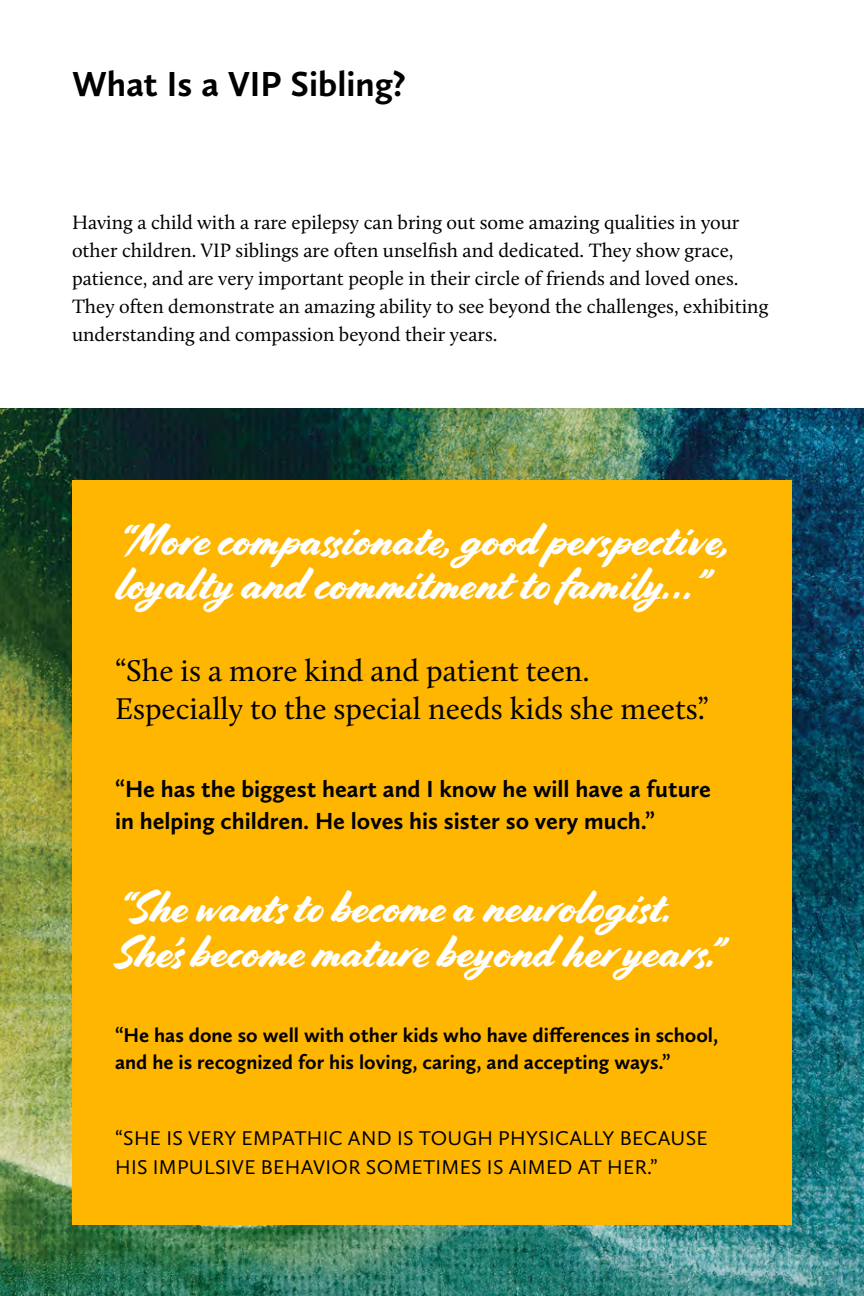
<style>
.page{position:relative;width:864px;height:1296px;background:#fff}
.page>*{position:absolute;margin:0;border:0;box-sizing:border-box;transform-origin:0 0}
.t1{font:44.8px/44.8px "Cortado";color:#fff}
.t2{font:700 36px "Calluna Sans";color:#000}
.t3{font:31px/37.8px "Calluna";color:#000}
.t4{font:700 24px/32px "Calluna Sans";color:#000}
.t5{font:700 20.6px/27.6px "Calluna Sans";color:#000}
.t6{font:20.6px/29.2px "Calluna Sans";letter-spacing:.015em;color:#000}
.t7{font:20px/28px "Calluna";color:#000}
</style>
<div class="page">
<img style="left:0;top:408px;width:864px;height:888px">
<div style="left:72px;top:480px;width:720px;height:744px;background:#ffb600"></div>
<h2 class="t2" style="left:72px;top:62px;width:336px">What Is a VIP Sibling?</h2>
<p class="t7" style="left:72px;top:209px;width:698px">Having a child with a rare epilepsy can bring out some amazing qualities in your other children. VIP siblings are often unselfish and dedicated. They show grace, patience, and are very important people in their circle of friends and loved ones.<br>They often demonstrate an amazing ability to see beyond the challenges, exhibiting understanding and compassion beyond their years.</p>
<h1 class="t1" style="left:115px;top:518px;width:618px">“More compassionate, good perspective, loyalty and commitment to family…”</h1>
<h3 class="t3" style="left:115px;top:652px;width:595px">“She is a more kind and patient teen.<br>Especially to the special needs kids she meets.”</h3>
<p class="t4" style="left:115px;top:773px;width:598px">“He has the biggest heart and I know he will have a future in helping children. He loves his sister so very much.”</p>
<h1 class="t1" style="left:115px;top:886px;width:608px">“She wants to become a neurologist.<br>She’s become mature beyond her years.”</h1>
<p class="t5" style="left:115px;top:1021px;width:605px">“He has done so well with other kids who have differences in school, and he is recognized for his loving, caring, and accepting ways.”</p>
<p class="t6" style="left:115px;top:1123px;width:594px">“SHE IS VERY EMPATHIC AND IS TOUGH PHYSICALLY BECAUSE<br>HIS IMPULSIVE BEHAVIOR SOMETIMES IS AIMED AT HER.”</p>
</div>
